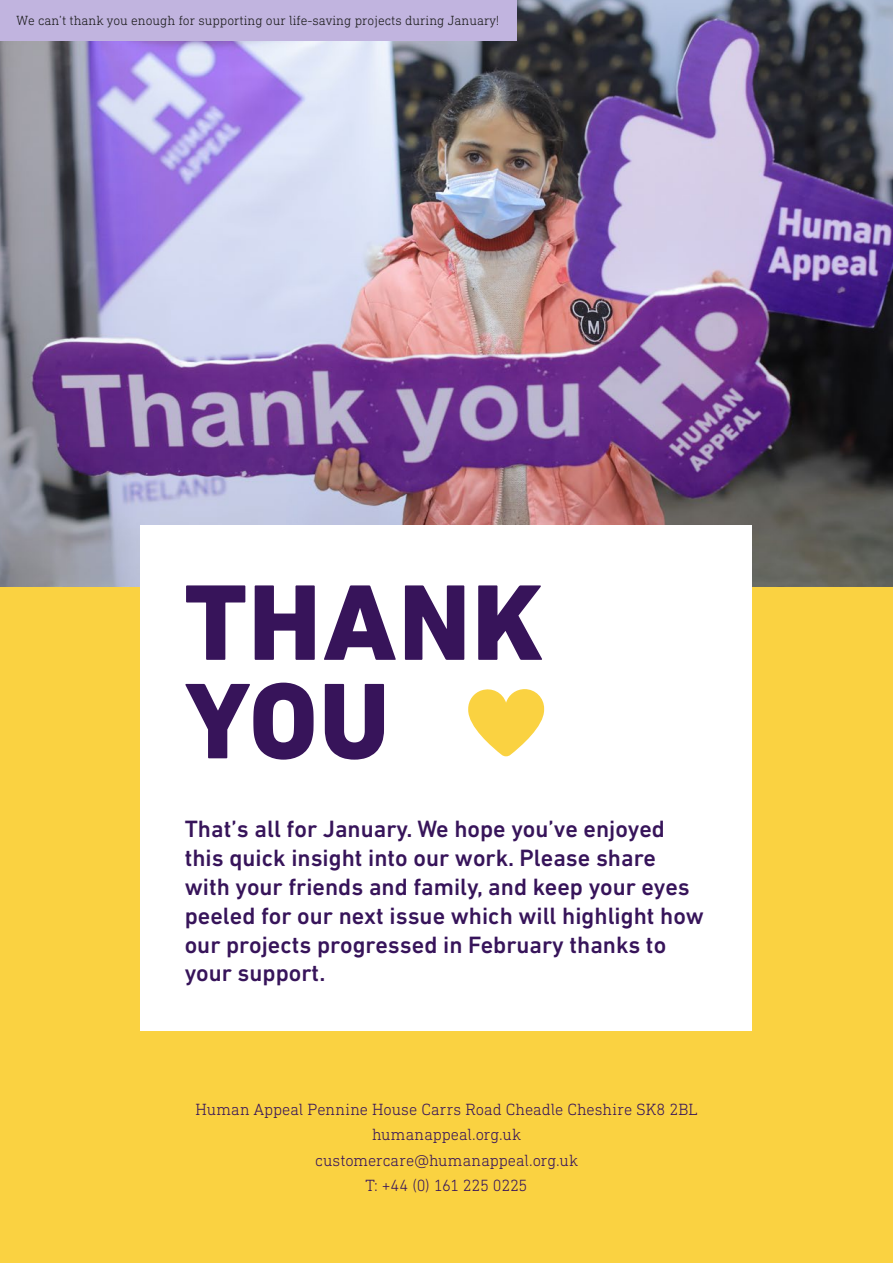
<style>
.page{position:relative;width:893px;height:1263px;background:#fad241}
.page>*{position:absolute;margin:0;border:0;box-sizing:border-box;transform-origin:0 0}
.t1{font:800 109.35px/98.6px "DIN Next LT Pro";letter-spacing:.015em;color:#37145a}
.Sub_Heading{font:500 24px/28.8px "DIN Next LT Pro";color:#37145a}
.t2{font:300 16.5px/25.5px "DIN Next Slab Pro";color:#37145a;text-align:center}
.Sub_Heading-2{font:300 13.5px "DIN Next Slab Pro";color:#1a1a1a}
</style>
<div class="page">
<img style="left:0;top:0;width:893px;height:586px">
<div style="left:141px;top:525px;width:611px;height:506px;background:#fff"></div>
<svg style="left:468px;top:689px;width:76px;height:68px"></svg>
<div style="left:0;top:0;width:516px;height:41px;background:#c1b4df"></div>
<p class="Sub_Heading-2" style="left:17px;top:13px;width:485px">We can’t thank you enough for supporting our life-saving projects during January!</p>
<p class="t1" style="left:185px;top:573px;width:361px">THANK<br>YOU</p>
<p class="Sub_Heading" style="left:185px;top:814px;width:521px">That’s all for January. We hope you’ve enjoyed this quick insight into our work. Please share with your friends and family, and keep your eyes peeled for our next issue which will highlight how our projects progressed in February thanks to your support.</p>
<p class="t2" style="left:196px;top:1096px;width:503px">Human Appeal Pennine House Carrs Road Cheadle Cheshire SK8 2BL</p>
<p class="t2" style="left:315px;top:1122px;width:264px">humanappeal.org.uk customercare@humanappeal.org.uk<br>T: +44 (0) 161 225 0225</p>
</div>
